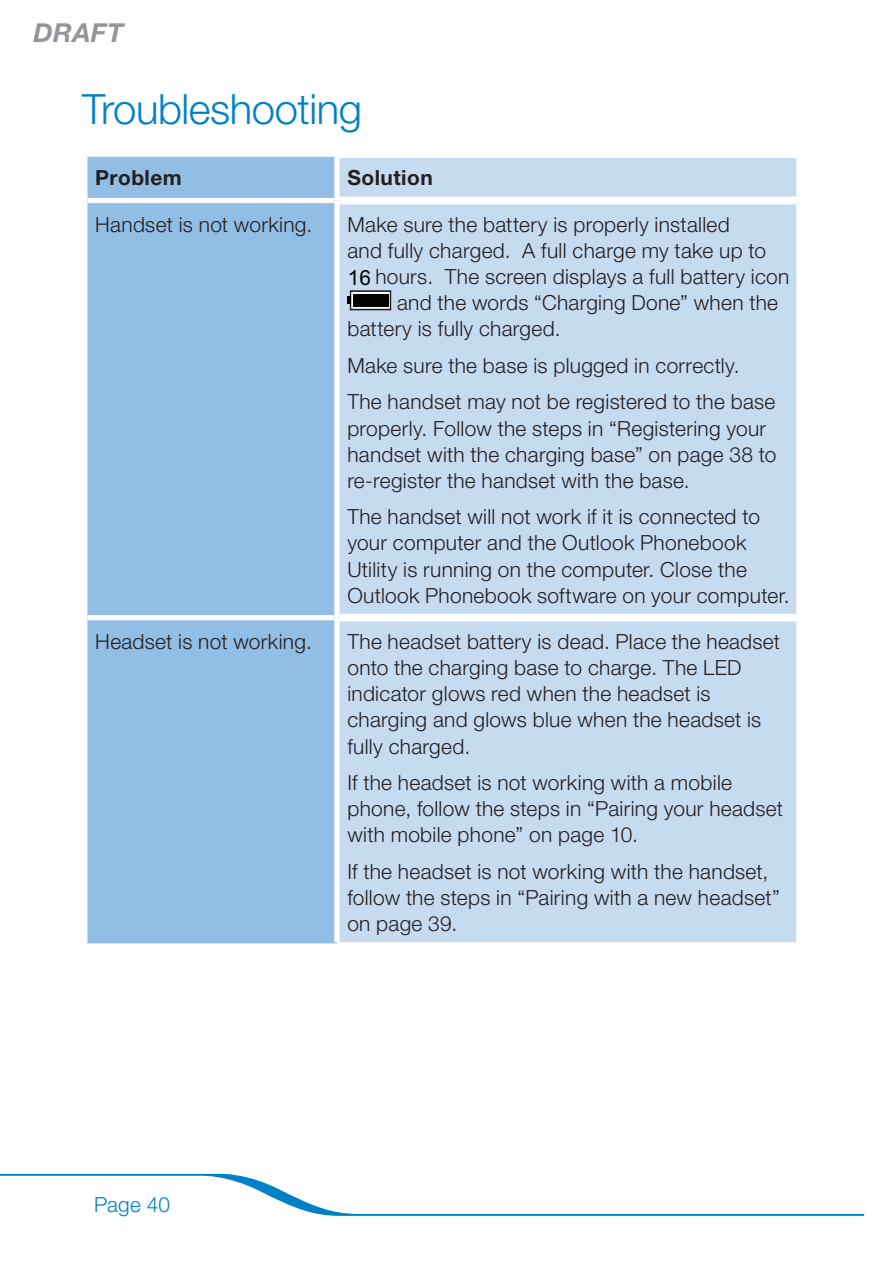
<style>
.page{position:relative;width:893px;height:1263px;background:#fff}
.page>*{position:absolute;margin:0;border:0;box-sizing:border-box;transform-origin:0 0}
.t1{font:300 41.7px "Helvetica Neue";letter-spacing:-.01em;color:#0081c6}
.t2{font:italic 700 26.1px "Helvetica Neue";letter-spacing:.02em;color:#939598}
.t3{font:300 20.85px/26.1px "Helvetica Neue";letter-spacing:.015em;color:#231f20}
.t4{font:700 20.85px "Helvetica Neue";letter-spacing:.025em;color:#231f20}
.t5{font:300 20.85px "Helvetica Neue";letter-spacing:.01em;color:#0081c6}
.t6{font:20.85px "Arial";color:#000}
</style>
<div class="page">
<svg style="left:0;top:1174px;width:864px;height:42px"></svg>
<div style="left:87px;top:157px;width:250px;height:786px;background:#92bde4"></div>
<div style="left:339px;top:158px;width:457px;height:784px;background:#c6daf0"></div>
<div style="left:339px;top:197px;width:465px;height:7px;background:#fff"></div>
<div style="left:339px;top:614px;width:465px;height:8px;background:#fff"></div>
<div style="left:334px;top:157px;width:5px;height:44px;background:#fff"></div>
<div style="left:334px;top:201px;width:5px;height:417px;background:#fff"></div>
<div style="left:334px;top:618px;width:5px;height:324px;background:#fff"></div>
<div style="left:87px;top:198px;width:247px;height:5px;background:#fff"></div>
<div style="left:87px;top:615px;width:247px;height:5px;background:#fff"></div>
<div style="left:350px;top:291px;width:40px;height:19px;background:#fff"></div>
<div style="left:350px;top:290px;width:41px;height:20px;border:2px solid #231f20"></div>
<svg style="left:347px;top:297px;width:4px;height:7px"></svg>
<div style="left:353px;top:294px;width:35px;height:13px;background:#020303"></div>
<div style="left:342px;top:266px;width:30px;height:23px;background:#c7dcf2"></div>
<p class="t2" style="left:34px;top:23px;width:91px">DRAFT</p>
<h1 class="t1" style="left:82px;top:94px;width:281px">Troubleshooting</h1>
<p class="t4" style="left:95px;top:171px;width:88px">Problem</p>
<p class="t4" style="left:347px;top:171px;width:87px">Solution</p>
<p class="t3" style="left:95px;top:214px;width:218px">Handset is not working.</p>
<p class="t3" style="left:347px;top:214px;width:384px">Make sure the battery is properly installed</p>
<p class="t3" style="left:347px;top:240px;width:420px">and fully charged. A full charge my take up to</p>
<p class="t3" style="left:358px;top:266px;width:433px">5 hours. The screen displays a full battery icon</p>
<p class="t3" style="left:397px;top:292px;width:382px">and the words “Charging Done” when the</p>
<p class="t3" style="left:347px;top:318px;width:214px">battery is fully charged.</p>
<p class="t3" style="left:347px;top:349px;width:429px;line-height:36.6px">Make sure the base is plugged in correctly.<br>The handset may not be registered to the base</p>
<p class="t3" style="left:347px;top:417px;width:430px">properly. Follow the steps in “Registering your handset with the charging base” on page 38 to re-register the handset with the base.</p>
<p class="t3" style="left:347px;top:506px;width:444px">The handset will not work if it is connected to your computer and the Outlook Phonebook Utility is running on the computer. Close the Outlook Phonebook software on your computer.</p>
<p class="t3" style="left:95px;top:631px;width:218px">Headset is not working.</p>
<p class="t3" style="left:347px;top:631px;width:434px">The headset battery is dead. Place the headset onto the charging base to charge. The LED indicator glows red when the headset is charging and glows blue when the headset is fully charged.</p>
<p class="t3" style="left:347px;top:772px;width:437px">If the headset is not working with a mobile phone, follow the steps in “Pairing your headset with mobile phone” on page 10.</p>
<p class="t3" style="left:347px;top:860px;width:434px">If the headset is not working with the handset, follow the steps in “Pairing with a new headset” on page 39.</p>
<p class="t6" style="left:348px;top:270px;width:25px">16</p>
<p class="t5" style="left:94px;top:1197px;width:78px">Page 40</p>
</div>
